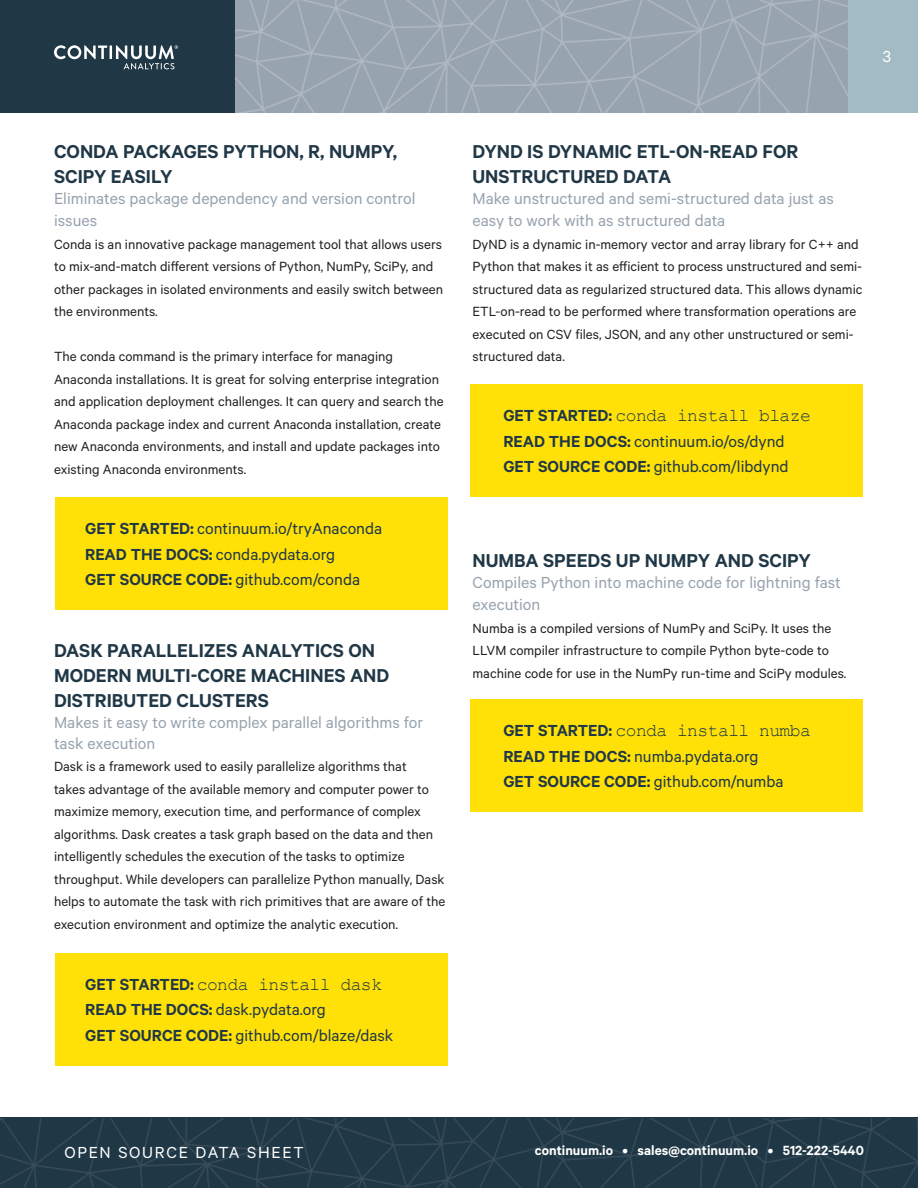
<style>
.page{position:relative;width:918px;height:1188px;background:#fff}
.page>*{position:absolute;margin:0;border:0;box-sizing:border-box;transform-origin:0 0}
.t1{font:600 21px/25.2px "Calibre";color:#203746}
.t2{font:18px "Calibre";color:#203746}
.t3{font:18px/22.5px "Calibre";color:#97a3ae}
.t4{font:18px "Courier New";letter-spacing:-.03em;color:#203746}
.t5{font:18px "Calibre";letter-spacing:.095em;color:#fff}
.t6{font:15px/22.5px "Calibre";color:#231f20}
.t7{font:600 15px "Calibre";color:#fff}
.s1{font-weight:600}
.s2{font-family:"Calibre";font-weight:600}
</style>
<div class="page">
<div style="left:0;top:0;width:236px;height:113px;background:#203746"></div>
<svg style="left:54px;top:45px;width:124px;height:24px"></svg>
<div style="left:848px;top:0;width:70px;height:113px;background:#a3bbc4"></div>
<img style="left:236px;top:0;width:612px;height:113px">
<img style="left:0;top:1118px;width:918px;height:70px">
<div style="left:55px;top:498px;width:392px;height:112px;background:#ffe108"></div>
<div style="left:471px;top:385px;width:392px;height:112px;background:#ffe108"></div>
<div style="left:55px;top:953px;width:392px;height:113px;background:#ffe108"></div>
<div style="left:471px;top:700px;width:392px;height:112px;background:#ffe108"></div>
<p class="t5" style="left:883px;top:46px;width:10px">3</p>
<p class="t1" style="left:54px;top:138px;width:345px">CONDA PACKAGES PYTHON, R, NUMPY,<br>SCIPY EASILY</p>
<p class="t3" style="left:54px;top:186px;width:363px">Eliminates package dependency and version control issues</p>
<p class="t6" style="left:54px;top:232px;width:391px">Conda is an innovative package management tool that allows users to mix-and-match different versions of Python, NumPy, SciPy, and other packages in isolated environments and easily switch between the environments.</p>
<p class="t6" style="left:54px;top:345px;width:391px">The conda command is the primary interface for managing Anaconda installations. It is great for solving enterprise integration and application deployment challenges. It can query and search the Anaconda package index and current Anaconda installation, create new Anaconda environments, and install and update packages into existing Anaconda environments.</p>
<p class="t2" style="left:85px;top:518px;width:299px"><span class="s1">GET STARTED:</span> continuum.io/tryAnaconda</p>
<p class="t2" style="left:85px;top:544px;width:252px"><span class="s1">READ THE DOCS:</span> conda.pydata.org</p>
<p class="t2" style="left:85px;top:569px;width:276px"><span class="s1">GET SOURCE CODE:</span> github.com/conda</p>
<p class="t1" style="left:54px;top:637px;width:337px">DASK PARALLELIZES ANALYTICS ON<br>MODERN MULTI-CORE MACHINES AND<br>DISTRIBUTED CLUSTERS</p>
<p class="t3" style="left:54px;top:711px;width:371px;line-height:21px">Makes it easy to write complex parallel algorithms for task execution</p>
<p class="t6" style="left:54px;top:755px;width:393px">Dask is a framework used to easily parallelize algorithms that<br>takes advantage of the available memory and computer power to maximize memory, execution time, and performance of complex algorithms. Dask creates a task graph based on the data and then intelligently schedules the execution of the tasks to optimize throughput. While developers can parallelize Python manually, Dask helps to automate the task with rich primitives that are aware of the execution environment and optimize the analytic execution.</p>
<p class="t4" style="left:85px;top:973px;width:298px"><span class="s2">GET STARTED:</span> conda install dask</p>
<p class="t2" style="left:85px;top:999px;width:242px"><span class="s1">READ THE DOCS:</span> dask.pydata.org</p>
<p class="t2" style="left:85px;top:1025px;width:310px"><span class="s1">GET SOURCE CODE:</span> github.com/blaze/dask</p>
<p class="t1" style="left:472px;top:138px;width:327px">DYND IS DYNAMIC ETL-ON-READ FOR<br>UNSTRUCTURED DATA</p>
<p class="t3" style="left:472px;top:186px;width:363px">Make unstructured and semi-structured data just as easy to work with as structured data</p>
<p class="t6" style="left:472px;top:232px;width:392px">DyND is a dynamic in-memory vector and array library for C++ and Python that makes it as efficient to process unstructured and semi&shy;structured data as regularized structured data. This allows dynamic ETL-on-read to be performed where transformation operations are executed on CSV files, JSON, and any other unstructured or semi&shy;structured data.</p>
<p class="t4" style="left:503px;top:405px;width:309px"><span class="s2">GET STARTED:</span> conda install blaze</p>
<p class="t2" style="left:503px;top:431px;width:283px"><span class="s1">READ THE DOCS:</span> continuum.io/os/dynd</p>
<p class="t2" style="left:503px;top:456px;width:287px"><span class="s1">GET SOURCE CODE:</span> github.com/libdynd</p>
<p class="t1" style="left:472px;top:547px;width:340px">NUMBA SPEEDS UP NUMPY AND SCIPY</p>
<p class="t3" style="left:472px;top:570px;width:370px">Compiles Python into machine code for lightning fast execution</p>
<p class="t6" style="left:472px;top:616px;width:376px">Numba is a compiled versions of NumPy and SciPy. It uses the<br>LLVM compiler infrastructure to compile Python byte-code to machine code for use in the NumPy run-time and SciPy modules.</p>
<p class="t4" style="left:503px;top:719px;width:309px"><span class="s2">GET STARTED:</span> conda install numba</p>
<p class="t2" style="left:503px;top:745px;width:257px"><span class="s1">READ THE DOCS:</span> numba.pydata.org</p>
<p class="t2" style="left:503px;top:771px;width:282px"><span class="s1">GET SOURCE CODE:</span> github.com/numba</p>
<p class="t5" style="left:65px;top:1142px;width:241px">OPEN SOURCE DATA SHEET</p>
<p class="t7" style="left:535px;top:1141px;width:331px">continuum.io • sales@continuum.io • 512-222-5440</p>
</div>
